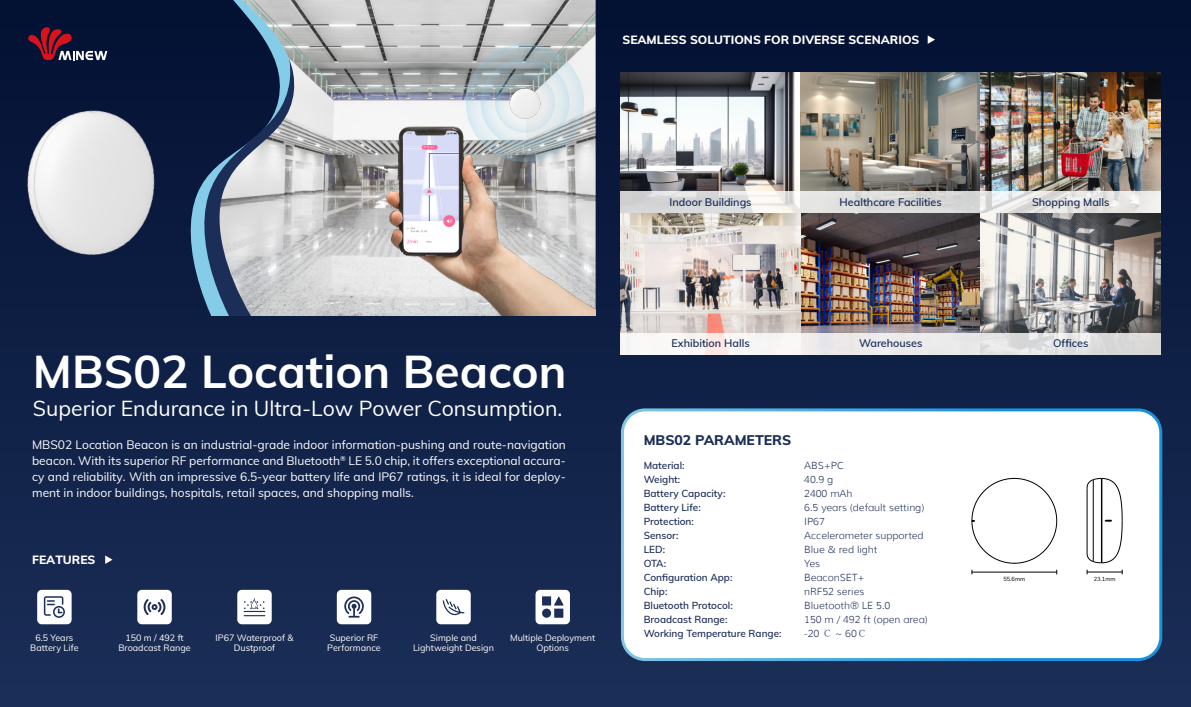
<style>
.page{position:relative;width:1191px;height:707px;background:#fff}
.page>*{position:absolute;margin:0;border:0;box-sizing:border-box;transform-origin:0 0}
.t1{font:700 46px "Muli";color:#fff}
.t2{font:21.2px "Muli";color:#fff}
.t3{font:800 14px "Muli";color:#1b2e57}
.t4{font:12px/16px "Muli";color:#fff;text-align:justify}
.t5{font:800 12px "Muli";color:#fff}
.t6{font:600 10.8px "Muli";color:#1b2e57}
.t7{font:600 10px/14px "Muli";color:#1d2e58}
.t8{font:300 10px/14px "Muli";color:#1d2e58}
.t9{font:9px/10px "Muli";color:#fff;text-align:center}
.t10{font:5.8px "Muli";color:#000}
.s1{font-family:"Adobe Song Std"}
</style>
<div class="page">
<div style="left:0;top:0;width:1191px;height:707px;background:linear-gradient(to bottom,#071536,#1b2e57)"></div>
<svg style="left:28px;top:26px;width:79px;height:26px;background:#3a1530"></svg>
<svg style="left:105px;top:555px;width:8px;height:9px"></svg>
<div style="left:622px;top:410px;width:539px;height:249px;background:#fff;border-radius:23px"></div>
<div style="left:621px;top:408px;width:541px;height:253px;border:3px solid #fff;border-radius:23px"></div>
<svg style="left:928px;top:35px;width:7px;height:9px"></svg>
<div style="left:37px;top:590px;width:35px;height:34px;background:#fff;border-radius:5px"></div>
<div style="left:137px;top:590px;width:35px;height:34px;background:#fff;border-radius:5px"></div>
<div style="left:237px;top:590px;width:35px;height:34px;background:#fff;border-radius:5px"></div>
<div style="left:337px;top:590px;width:34px;height:34px;background:#fff;border-radius:5px"></div>
<div style="left:436px;top:590px;width:35px;height:34px;background:#fff;border-radius:5px"></div>
<div style="left:535px;top:590px;width:35px;height:34px;background:#fff;border-radius:5px"></div>
<img style="left:213px;top:0;width:383px;height:316px">
<img style="left:349px;top:95px;width:247px;height:221px">
<img style="left:0;top:52px;width:258px;height:251px">
<svg style="left:466px;top:44px;width:118px;height:118px;background:#b3bfc4"></svg>
<svg style="left:481px;top:58px;width:88px;height:89px;background:#bac7cc"></svg>
<svg style="left:495px;top:73px;width:60px;height:60px"></svg>
<img style="left:496px;top:85px;width:57px;height:40px">
<svg style="left:144px;top:599px;width:21px;height:16px"></svg>
<svg style="left:244px;top:598px;width:21px;height:18px"></svg>
<svg style="left:344px;top:596px;width:20px;height:21px"></svg>
<svg style="left:443px;top:599px;width:21px;height:16px"></svg>
<svg style="left:542px;top:596px;width:21px;height:22px"></svg>
<div style="left:542px;top:608px;width:9px;height:10px;background:#1d2e58;border-radius:50%"></div>
<svg style="left:44px;top:596px;width:21px;height:22px"></svg>
<img style="left:621px;top:72px;width:540px;height:261px">
<svg style="left:621px;top:192px;width:540px;height:21px;background:#e0e0df"></svg>
<svg style="left:621px;top:333px;width:540px;height:22px"></svg>
<hr style="left:972px;top:572px;width:85px;height:1px;background:#000">
<hr style="left:1087px;top:572px;width:35px;height:1px;background:#000">
<svg style="left:1087px;top:478px;width:35px;height:85px"></svg>
<p class="t5" style="left:622px;top:31px;width:298px">SEAMLESS SOLUTIONS FOR DIVERSE SCENARIOS</p>
<p class="t6" style="left:670px;top:194px;width:84px">Indoor Buildings</p>
<p class="t6" style="left:839px;top:194px;width:104px">Healthcare Facilities</p>
<p class="t6" style="left:1032px;top:194px;width:79px">Shopping Malls</p>
<h1 class="t1" style="left:33px;top:338px;width:535px">MBS02 Location Beacon</h1>
<h2 class="t2" style="left:33px;top:393px;width:531px">Superior Endurance in Ultra-Low Power Consumption.</h2>
<p class="t4" style="left:32px;top:436px;width:535px">MBS02 Location Beacon is an industrial-grade indoor information-pushing and route-navigation beacon. With its superior RF performance and Bluetooth<sup>®</sup> LE 5.0 chip, it offers exceptional accura&shy;cy and reliability. With an impressive 6.5-year battery life and IP67 ratings, it is ideal for deploy&shy;ment in indoor buildings, hospitals, retail spaces, and shopping malls.</p>
<p class="t5" style="left:32px;top:551px;width:65px">FEATURES</p>
<p class="t9" style="left:30px;top:632px;width:50px">6.5 Years<br>Battery Life</p>
<p class="t9" style="left:118px;top:632px;width:74px">150 m / 492 ft<br>Broadcast Range</p>
<p class="t9" style="left:216px;top:632px;width:79px">IP67 Waterproof &amp;<br>Dustproof</p>
<p class="t9" style="left:327px;top:632px;width:55px;text-align:left">Superior RF<br>Performance</p>
<p class="t9" style="left:413px;top:632px;width:82px">Simple and<br>Lightweight Design</p>
<p class="t9" style="left:510px;top:632px;width:87px">Multiple Deployment<br>Options</p>
<p class="t6" style="left:671px;top:336px;width:80px">Exhibition Halls</p>
<p class="t6" style="left:859px;top:336px;width:65px">Warehouses</p>
<p class="t6" style="left:1053px;top:336px;width:37px">Offices</p>
<p class="t3" style="left:644px;top:429px;width:149px">MBS02 PARAMETERS</p>
<p class="t7" style="left:644px;top:458px;width:139px">Material:<br>Weight:<br>Battery Capacity:<br>Battery Life:<br>Protection:<br>Sensor:<br>LED:<br>OTA:<br>Configuration App:<br>Chip:<br>Bluetooth Protocol:<br>Broadcast Range:<br>Working Temperature Range:</p>
<p class="t8" style="left:804px;top:459px;width:125px">ABS+PC<br>40.9 g<br>2400 mAh<br>6.5 years (default setting)<br>IP67<br>Accelerometer supported<br>Blue &amp; red light<br>Yes<br>BeaconSET+<br>nRF52 series<br>Bluetooth® LE 5.0<br>150 m / 492 ft (open area) -20 <span class="s1">℃</span> ~ 60<span class="s1">℃</span></p>
<p class="t10" style="left:1003px;top:574px;width:23px">55.6mm</p>
<p class="t10" style="left:1094px;top:574px;width:23px">23.1mm</p>
</div>
